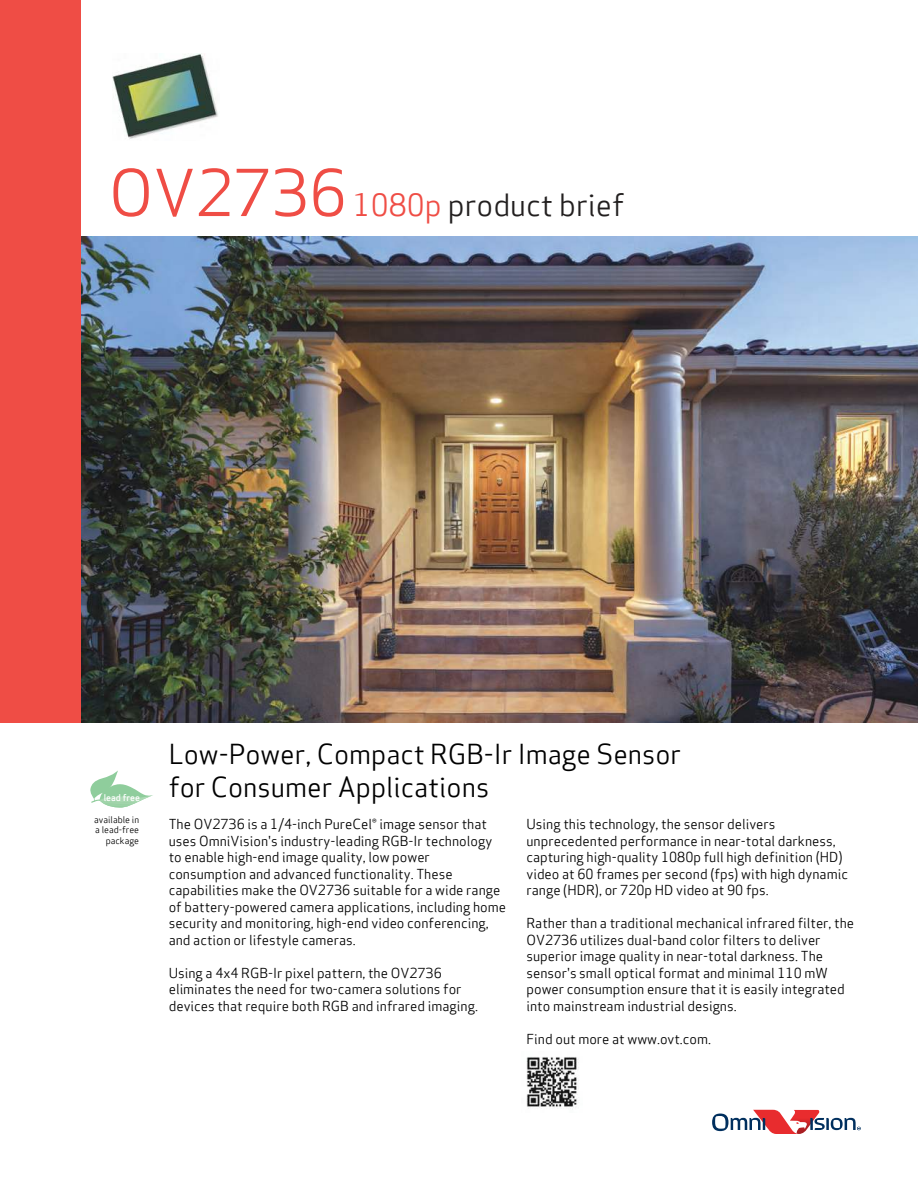
<style>
.page{position:relative;width:918px;height:1188px;background:#fff}
.page>*{position:absolute;margin:0;border:0;box-sizing:border-box;transform-origin:0 0}
.t1{font:30px "Apex Sans Book T";color:#221f1f}
.t2{font:27px/32.2px "Apex Sans Book T";color:#000}
.t3{font:13.5px/16.5px "Apex Sans Book T";color:#000}
.t4{font:9.15px "Apex Sans Medium T";color:#fff}
.t5{font:9px/10.5px "Apex Sans Book T";color:#000;text-align:right}
.s1{font-size:63px;color:#ef4d45}
.s2{color:#ef4d45}
</style>
<div class="page">
<img style="left:81px;top:236px;width:837px;height:486px">
<img style="left:113px;top:54px;width:105px;height:85px">
<div style="left:0;top:0;width:81px;height:722px;background:#ef4d45"></div>
<svg style="left:90px;top:770px;width:63px;height:38px"></svg>
<img style="left:799px;top:1110px;width:21px;height:24px">
<svg style="left:712px;top:1110px;width:87px;height:24px"></svg>
<svg style="left:810px;top:1118px;width:51px;height:12px"></svg>
<img style="left:526px;top:1057px;width:53px;height:53px">
<h1 class="t1" style="left:109px;top:192px;width:517px"><span class="s1">OV2736</span> <span class="s2">1080p</span> product brief</h1>
<h2 class="t2" style="left:169px;top:741px;width:514px">Low-Power, Compact RGB-Ir Image Sensor for Consumer Applications</h2>
<p class="t4" style="left:104px;top:793px;width:38px">lead free</p>
<p class="t5" style="left:94px;top:815px;width:47px">available in a lead-free package</p>
<p class="t3" style="left:169px;top:817px;width:339px">The OV2736 is a 1/4-inch PureCelÆ image sensor that uses OmniVision's industry-leading RGB-Ir technology to enable high-end image quality, low power consumption and advanced functionality. These capabilities make the OV2736 suitable for a wide range of battery-powered camera applications, including home security and monitoring, high-end video conferencing, and action or lifestyle cameras.</p>
<p class="t3" style="left:169px;top:966px;width:311px">Using a 4x4 RGB-Ir pixel pattern, the OV2736 eliminates the need for two-camera solutions for devices that require both RGB and infrared imaging.</p>
<p class="t3" style="left:526px;top:817px;width:323px">Using this technology, the sensor delivers unprecedented performance in near-total darkness, capturing high-quality 1080p full high definition (HD) video at 60 frames per second (fps) with high dynamic range (HDR), or 720p HD video at 90 fps.</p>
<p class="t3" style="left:526px;top:916px;width:329px">Rather than a traditional mechanical infrared filter, the OV2736 utilizes dual-band color filters to deliver superior image quality in near-total darkness. The sensor's small optical format and minimal 110 mW power consumption ensure that it is easily integrated into mainstream industrial designs.</p>
<p class="t3" style="left:526px;top:1032px;width:186px">Find out more at www.ovt.com.</p>
</div>
